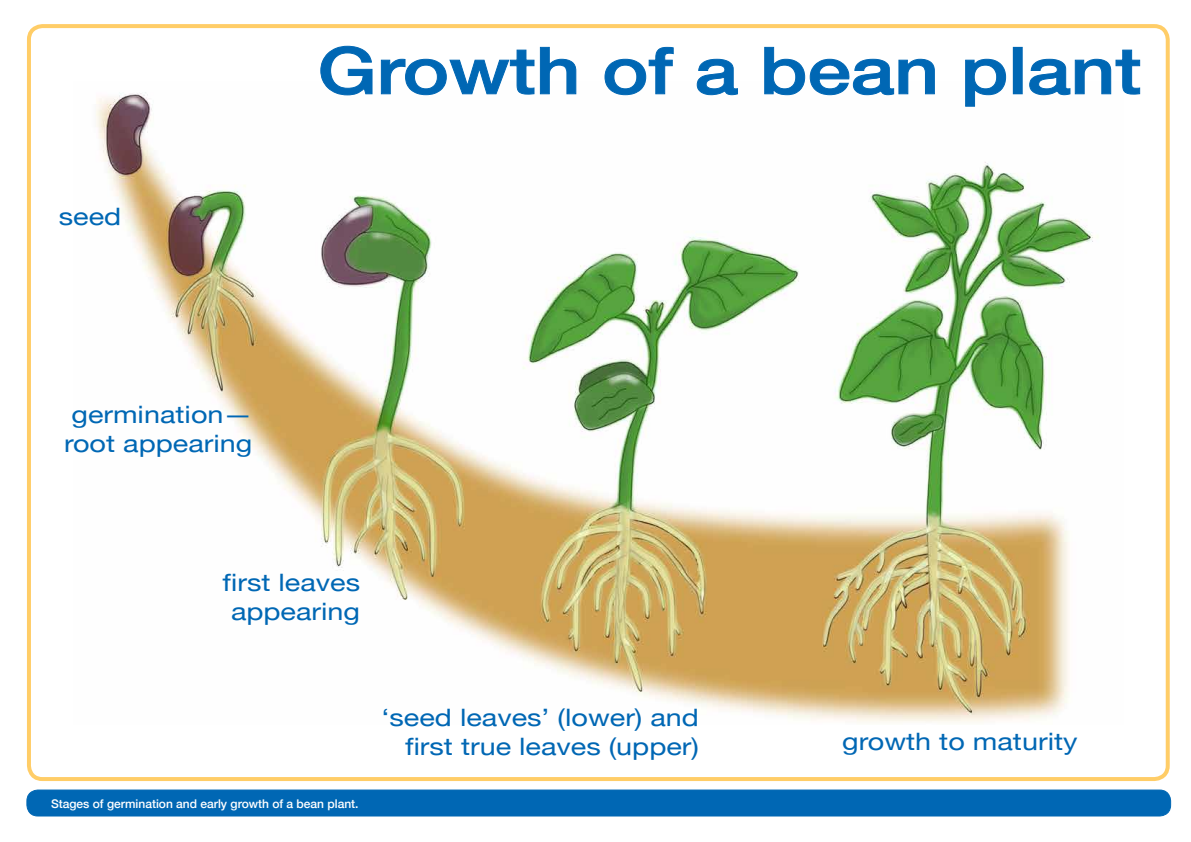
<style>
.page{position:relative;width:1191px;height:842px;background:#fff}
.page>*{position:absolute;margin:0;border:0;box-sizing:border-box;transform-origin:0 0}
.t1{font:500 65px "Helvetica Neue";color:#0067b4;scale:1.2 1}
.t2{font:24px/28.8px "Helvetica Neue";color:#0067b4;text-align:center;scale:1.2 1}
.t3{font:500 12px "Helvetica Neue";color:#fff}
</style>
<div class="page">
<img style="left:96px;top:81px;width:1002px;height:642px">
<div style="left:27px;top:24px;width:1142px;height:757px;border:4px solid #ffcd67;border-radius:14px"></div>
<div style="left:27px;top:790px;width:1143px;height:26px;background:#0067b4;border-radius:11px"></div>
<div style="left:26px;top:789px;width:1145px;height:27px;border:1px solid #0067b4;border-radius:11px"></div>
<svg style="left:320px;top:45px;width:53px;height:51px"></svg>
<svg style="left:380px;top:46px;width:197px;height:50px"></svg>
<svg style="left:604px;top:46px;width:70px;height:50px"></svg>
<svg style="left:696px;top:58px;width:42px;height:38px"></svg>
<svg style="left:763px;top:46px;width:172px;height:50px"></svg>
<svg style="left:964px;top:58px;width:42px;height:49px"></svg>
<div style="left:1012px;top:47px;width:10px;height:47px;border:1px solid #0067b4"></div>
<svg style="left:1028px;top:49px;width:112px;height:47px"></svg>
<p class="t2" style="left:59px;top:203px;width:54px">seed</p>
<h1 class="t1" style="left:317px;top:18px;width:688px">Growth of a bean plant</h1>
<p class="t2" style="left:64px;top:401px;width:158px">germination— root appearing</p>
<p class="t2" style="left:222px;top:570px;width:116px">first leaves appearing</p>
<p class="t3" style="left:51px;top:794px;width:309px">Stages of germination and early growth of a bean plant.</p>
<p class="t2" style="left:381px;top:704px;width:266px;text-align:right">‘seed leaves’ (lower) and first true leaves (upper)</p>
<p class="t2" style="left:842px;top:728px;width:198px">growth to maturity</p>
</div>
